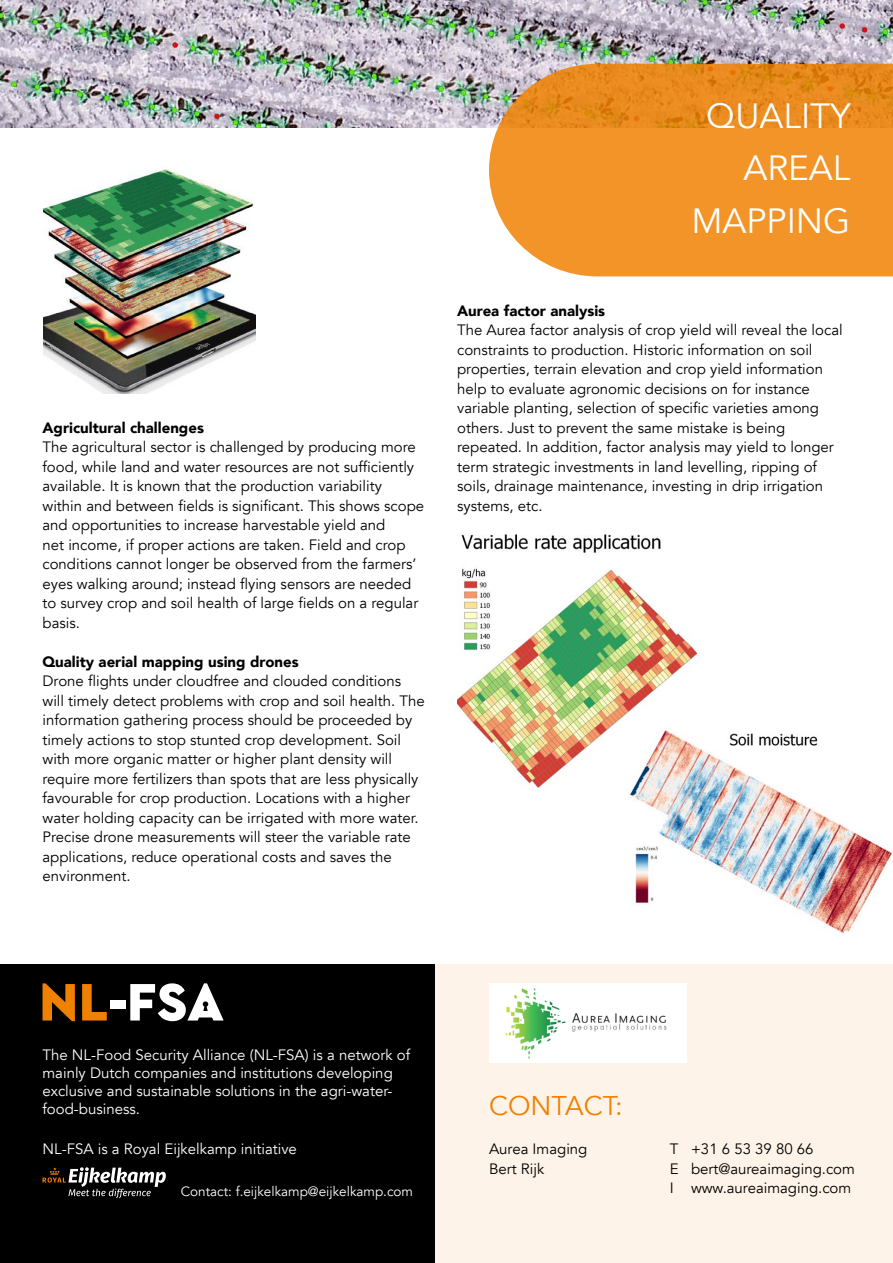
<style>
.page{position:relative;width:893px;height:1263px;background:#fff}
.page>*{position:absolute;margin:0;border:0;box-sizing:border-box;transform-origin:0 0}
.t1{font:34.95px/52.5px "Avenir";color:#fff;text-align:right}
.t2{font:27px "Avenir";color:#f08100}
.t3{font:15px/19.5px "Avenir";color:#000}
.t4{font:15px/18px "Avenir";color:#fff}
.t5{font:900 15px "Avenir";color:#000}
.t6{font:13.5px "Avenir";color:#fff}
</style>
<div class="page">
<img style="left:0;top:0;width:893px;height:128px">
<div style="left:0;top:964px;width:436px;height:299px;background:#000"></div>
<div style="left:436px;top:964px;width:457px;height:299px;background:#fef3e8"></div>
<svg style="left:489px;top:64px;width:404px;height:212px;background:#ed952e"></svg>
<svg style="left:43px;top:983px;width:32px;height:38px"></svg>
<svg style="left:82px;top:984px;width:25px;height:36px"></svg>
<svg style="left:130px;top:983px;width:94px;height:38px"></svg>
<div style="left:110px;top:1000px;width:15px;height:8px;background:#fff"></div>
<svg style="left:43px;top:1167px;width:123px;height:31px"></svg>
<img style="left:43px;top:169px;width:213px;height:225px">
<img style="left:489px;top:983px;width:198px;height:79px">
<img style="left:457px;top:534px;width:241px;height:255px">
<img style="left:620px;top:724px;width:273px;height:209px">
<p class="t5" style="left:43px;top:414px;width:163px">Agricultural challenges</p>
<p class="t3" style="left:43px;top:437px;width:383px">The agricultural sector is challenged by producing more food, while land and water resources are not sufficiently available. It is known that the production variability within and between fields is significant. This shows scope and opportunities to increase harvestable yield and<br>net income, if proper actions are taken. Field and crop conditions cannot longer be observed from the farmers’ eyes walking around; instead flying sensors are needed to survey crop and soil health of large fields on a regular basis.</p>
<p class="t5" style="left:43px;top:648px;width:258px">Quality aerial mapping using drones</p>
<p class="t3" style="left:43px;top:671px;width:384px">Drone flights under cloudfree and clouded conditions will timely detect problems with crop and soil health. The information gathering process should be proceeded by timely actions to stop stunted crop development. Soil with more organic matter or higher plant density will require more fertilizers than spots that are less physically favourable for crop production. Locations with a higher water holding capacity can be irrigated with more water.<br>Precise drone measurements will steer the variable rate applications, reduce operational costs and saves the environment.</p>
<h1 class="t1" style="left:691px;top:90px;width:161px">QUALITY<br>AREAL<br>MAPPING</h1>
<p class="t5" style="left:457px;top:297px;width:150px">Aurea factor analysis</p>
<p class="t3" style="left:457px;top:320px;width:387px">The Aurea factor analysis of crop yield will reveal the local constraints to production. Historic information on soil properties, terrain elevation and crop yield information help to evaluate agronomic decisions on for instance variable planting, selection of specific varieties among others. Just to prevent the same mistake is being repeated. In addition, factor analysis may yield to longer term strategic investments in land levelling, ripping of soils, drainage maintenance, investing in drip irrigation systems, etc.</p>
<p class="t4" style="left:43px;top:1046px;width:369px">The NL-Food Security Alliance (NL-FSA) is a network of mainly Dutch companies and institutions developing exclusive and sustainable solutions in the agri-water&shy;food-business.</p>
<p class="t4" style="left:43px;top:1140px;width:256px">NL-FSA is a Royal Eijkelkamp initiative</p>
<p class="t6" style="left:181px;top:1184px;width:234px">Contact: f.eijkelkamp@eijkelkamp.com</p>
<h2 class="t2" style="left:489px;top:1090px;width:135px">CONTACT:</h2>
<p class="t3" style="left:489px;top:1139px;width:100px">Aurea Imaging<br>Bert Rijk</p>
<p class="t3" style="left:670px;top:1139px;width:187px">T +31 6 53 39 80 66<br>E bert@aureaimaging.com<br>I www.aureaimaging.com</p>
</div>
